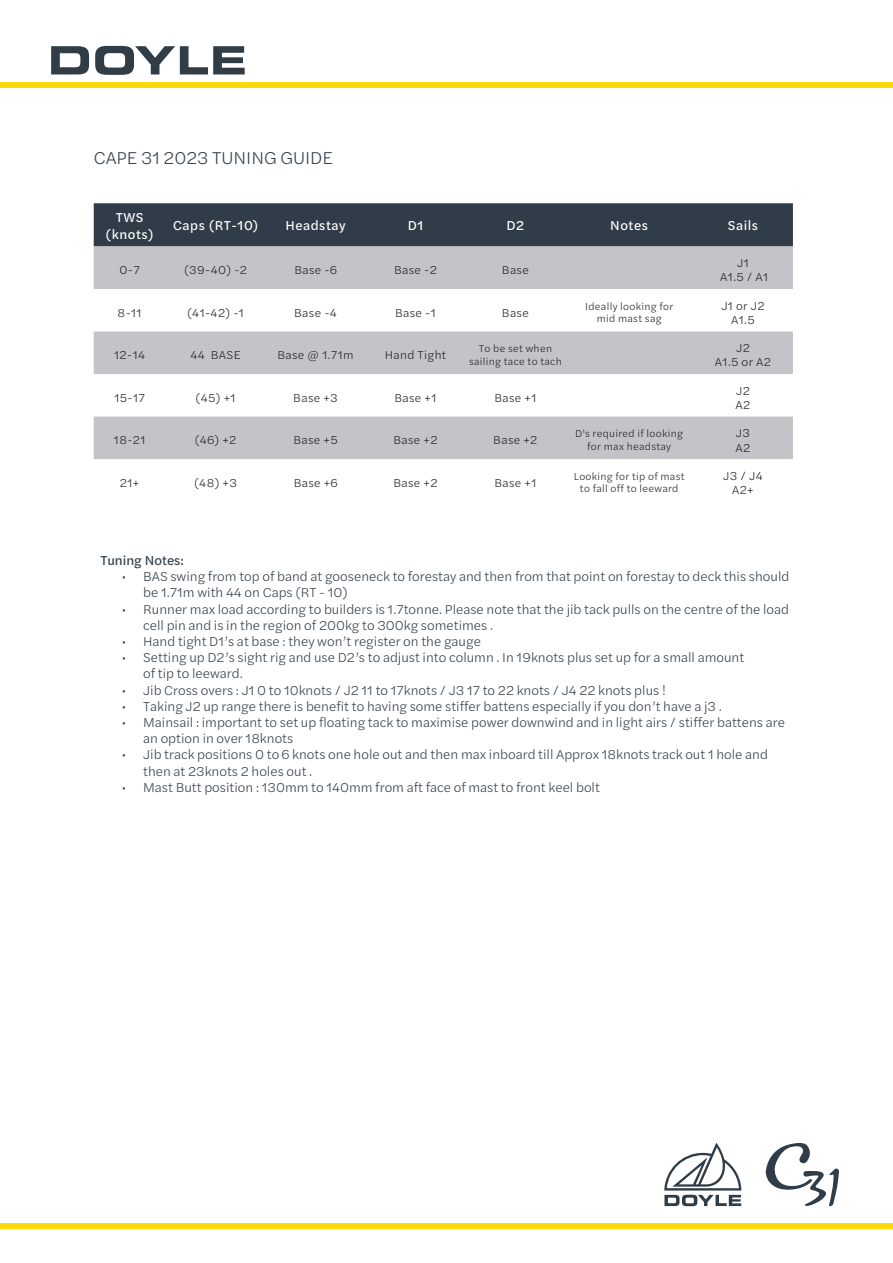
<style>
.page{position:relative;width:893px;height:1263px;background:#fff}
.page>*{position:absolute;margin:0;border:0;box-sizing:border-box;transform-origin:0 0}
.t1{font:300 18px "Halyard Text";color:#323d47}
.t2{font:300 13.5px/16.2px "Halyard Text";color:#323d47}
.t3{font:13.5px/16.2px "Halyard Text";letter-spacing:.04em;color:#fff;text-align:center}
.t4{font:13.5px "Halyard Text";color:#323d47}
.t5{font:300 12px/14.4px "Halyard Text";letter-spacing:.03em;color:#231f20;text-align:center}
.t6{font:300 10.5px/12.6px "Halyard Text";letter-spacing:.03em;color:#231f20;text-align:center}
</style>
<div class="page">
<div style="left:0;top:82px;width:893px;height:6px;background:#fad906"></div>
<div style="left:0;top:1222px;width:893px;height:6px;background:#fad906"></div>
<svg style="left:51px;top:46px;width:194px;height:29px"></svg>
<svg style="left:664px;top:1143px;width:77px;height:63px"></svg>
<svg style="left:766px;top:1143px;width:73px;height:63px"></svg>
<div style="left:94px;top:203px;width:699px;height:43px;background:#303d48"></div>
<svg style="left:94px;top:246px;width:699px;height:213px;fill:#c4c3c7"></svg>
<p class="t1" style="left:94px;top:145px;width:241px">CAPE 31 2023 TUNING GUIDE</p>
<p class="t3" style="left:106px;top:209px;width:49px">TWS (knots)</p>
<p class="t3" style="left:173px;top:217px;width:86px">Caps (RT-10)</p>
<p class="t3" style="left:285px;top:217px;width:62px">Headstay</p>
<p class="t3" style="left:408px;top:217px;width:17px">D1</p>
<p class="t3" style="left:507px;top:217px;width:19px">D2</p>
<p class="t3" style="left:610px;top:217px;width:39px">Notes</p>
<p class="t3" style="left:728px;top:217px;width:32px">Sails</p>
<p class="t5" style="left:120px;top:262px;width:22px">0-7</p>
<p class="t5" style="left:184px;top:262px;width:64px">(39-40) -2</p>
<p class="t5" style="left:294px;top:262px;width:44px">Base -6</p>
<p class="t5" style="left:394px;top:262px;width:44px">Base -2</p>
<p class="t5" style="left:502px;top:262px;width:29px">Base</p>
<p class="t5" style="left:720px;top:255px;width:50px">J1<br>A1.5 / A1</p>
<p class="t5" style="left:118px;top:305px;width:26px">8-11</p>
<p class="t5" style="left:187px;top:305px;width:58px">(41-42) -1</p>
<p class="t5" style="left:294px;top:305px;width:44px">Base -4</p>
<p class="t5" style="left:395px;top:305px;width:42px">Base -1</p>
<p class="t5" style="left:502px;top:305px;width:29px">Base</p>
<p class="t6" style="left:585px;top:299px;width:90px">Ideally looking for mid mast sag</p>
<p class="t5" style="left:721px;top:298px;width:45px">J1 or J2<br>A1.5</p>
<p class="t5" style="left:114px;top:347px;width:33px">12-14</p>
<p class="t5" style="left:190px;top:347px;width:52px">44 BASE</p>
<p class="t5" style="left:277px;top:347px;width:78px">Base @ 1.71m</p>
<p class="t5" style="left:385px;top:347px;width:63px">Hand Tight</p>
<p class="t6" style="left:469px;top:342px;width:94px">To be set when sailing tace to tach</p>
<p class="t5" style="left:736px;top:340px;width:15px">J2</p>
<p class="t5" style="left:715px;top:355px;width:58px">A1.5 or A2</p>
<p class="t5" style="left:114px;top:390px;width:32px">15-17</p>
<p class="t5" style="left:196px;top:390px;width:42px">(45) +1</p>
<p class="t5" style="left:293px;top:390px;width:46px">Base +3</p>
<p class="t5" style="left:394px;top:390px;width:44px">Base +1</p>
<p class="t5" style="left:494px;top:390px;width:44px">Base +1</p>
<p class="t5" style="left:736px;top:383px;width:16px;text-align:left">J2<br>A2</p>
<p class="t5" style="left:114px;top:432px;width:33px">18-21</p>
<p class="t5" style="left:195px;top:432px;width:43px">(46) +2</p>
<p class="t5" style="left:293px;top:432px;width:46px">Base +5</p>
<p class="t5" style="left:393px;top:432px;width:46px">Base +2</p>
<p class="t5" style="left:493px;top:432px;width:46px">Base +2</p>
<p class="t6" style="left:575px;top:427px;width:109px">D's required if looking for max headstay</p>
<p class="t5" style="left:736px;top:425px;width:16px;text-align:left">J3<br>A2</p>
<p class="t5" style="left:120px;top:475px;width:21px">21+</p>
<p class="t5" style="left:194px;top:475px;width:44px">(48) +3</p>
<p class="t5" style="left:294px;top:475px;width:45px">Base +6</p>
<p class="t5" style="left:393px;top:475px;width:46px">Base +2</p>
<p class="t5" style="left:494px;top:475px;width:44px">Base +1</p>
<p class="t6" style="left:574px;top:469px;width:112px">Looking for tip of mast to fall off to leeward</p>
<p class="t5" style="left:723px;top:468px;width:41px">J3 / J4<br>A2+</p>
<p class="t4" style="left:101px;top:551px;width:85px">Tuning Notes:</p>
<p class="t2" style="left:143px;top:568px;width:648px;text-indent:-21px">• BAS swing from top of band at gooseneck to forestay and then from that point on forestay to deck this should be 1.71m with 44 on Caps (RT - 10)</p>
<p class="t2" style="left:143px;top:600px;width:647px;text-indent:-21px">• Runner max load according to builders is 1.7tonne. Please note that the jib tack pulls on the centre of the load cell pin and is in the region of 200kg to 300kg sometimes .</p>
<p class="t2" style="left:122px;top:633px;width:361px">• Hand tight D1’s at base : they won’t register on the gauge</p>
<p class="t2" style="left:143px;top:649px;width:603px;text-indent:-21px">• Setting up D2’s sight rig and use D2’s to adjust into column . In 19knots plus set up for a small amount of tip to leeward.</p>
<p class="t2" style="left:122px;top:681px;width:545px">• Jib Cross overs : J1 0 to 10knots / J2 11 to 17knots / J3 17 to 22 knots / J4 22 knots plus !</p>
<p class="t2" style="left:122px;top:697px;width:601px">• Taking J2 up range there is benefit to having some stiffer battens especially if you don’t have a j3 .</p>
<p class="t2" style="left:143px;top:714px;width:643px;text-indent:-21px">• Mainsail : important to set up floating tack to maximise power downwind and in light airs / stiffer battens are an option in over 18knots</p>
<p class="t2" style="left:143px;top:746px;width:626px;text-indent:-21px">• Jib track positions 0 to 6 knots one hole out and then max inboard till Approx 18knots track out 1 hole and then at 23knots 2 holes out .</p>
<p class="t2" style="left:122px;top:778px;width:479px">• Mast Butt position : 130mm to 140mm from aft face of mast to front keel bolt</p>
</div>
